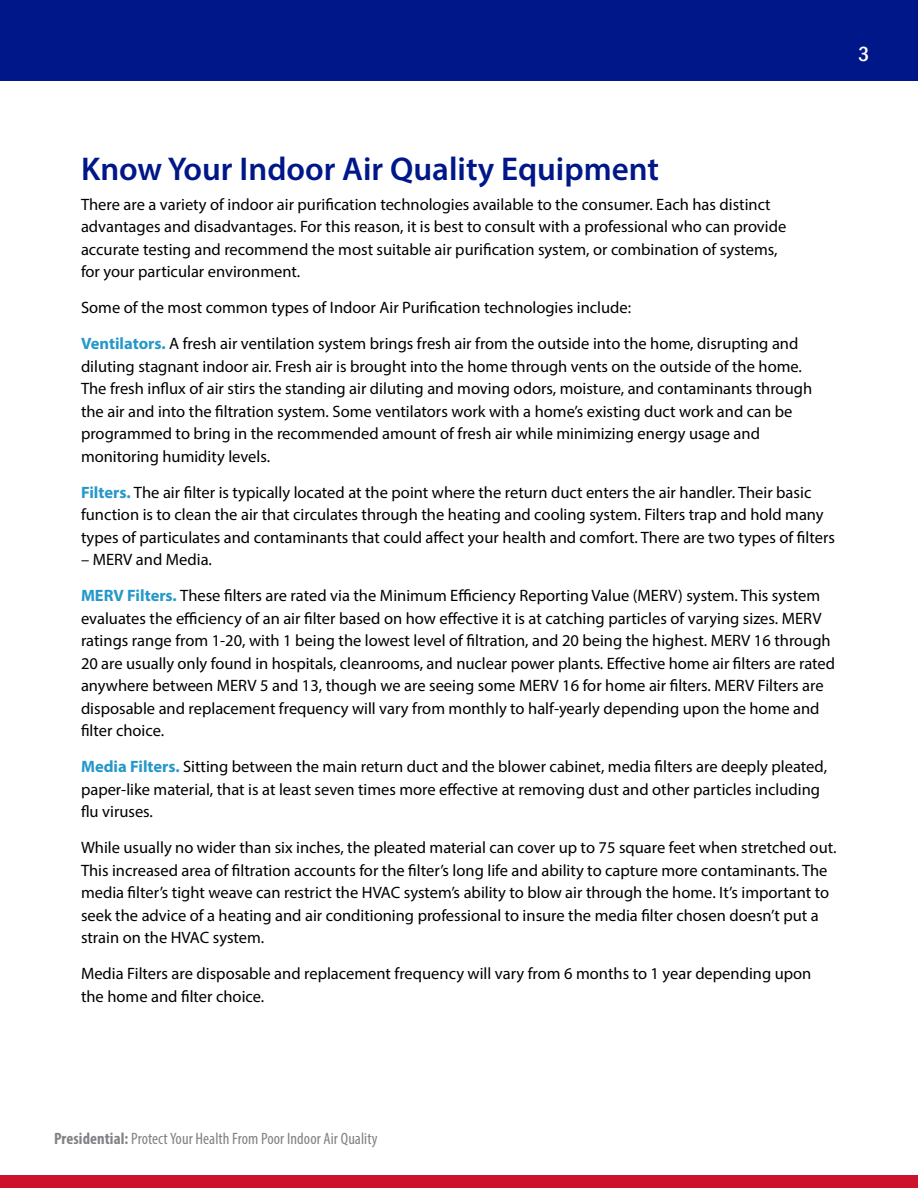
<style>
.page{position:relative;width:918px;height:1188px;background:#fff}
.page>*{position:absolute;margin:0;border:0;box-sizing:border-box;transform-origin:0 0}
.t1{font:600 33px "Myriad Pro";color:#001789}
.t2{font:500 condensed 21px "Franklin Gothic";color:#fff}
.t3{font:16.5px/22.5px "Myriad Pro";color:#000}
.t4{font:condensed 16.5px "Myriad Pro";letter-spacing:.005em;color:#808285}
.s1{font-weight:700;color:#2598c9}
.s2{font-weight:700}
</style>
<div class="page">
<div style="left:0;top:0;width:918px;height:81px;background:#001789"></div>
<div style="left:0;top:1175px;width:918px;height:13px;background:#cd122d"></div>
<p class="t2" style="left:859px;top:41px;width:12px">3</p>
<h1 class="t1" style="left:81px;top:148px;width:580px">Know Your Indoor Air Quality Equipment</h1>
<p class="t3" style="left:81px;top:192px;width:707px">There are a variety of indoor air purification technologies available to the consumer. Each has distinct advantages and disadvantages. For this reason, it is best to consult with a professional who can provide accurate testing and recommend the most suitable air purification system, or combination of systems, for your particular environment.</p>
<p class="t3" style="left:81px;top:289px;width:719px;line-height:36px">Some of the most common types of Indoor Air Purification technologies include:<br><span class="s1">Ventilators.</span> A fresh air ventilation system brings fresh air from the outside into the home, disrupting and</p>
<p class="t3" style="left:81px;top:355px;width:733px">diluting stagnant indoor air. Fresh air is brought into the home through vents on the outside of the home.<br>The fresh influx of air stirs the standing air diluting and moving odors, moisture, and contaminants through the air and into the filtration system. Some ventilators work with a home’s existing duct work and can be programmed to bring in the recommended amount of fresh air while minimizing energy usage and monitoring humidity levels.</p>
<p class="t3" style="left:81px;top:481px;width:755px"><span class="s1">Filters.</span> The air filter is typically located at the point where the return duct enters the air handler. Their basic function is to clean the air that circulates through the heating and cooling system. Filters trap and hold many types of particulates and contaminants that could affect your health and comfort. There are two types of filters</p>
<p class="t3" style="left:81px;top:541px;width:741px;line-height:36px">– MERV and Media.<br><span class="s1">MERV Filters.</span> These filters are rated via the Minimum Efficiency Reporting Value (MERV) system. This system</p>
<p class="t3" style="left:81px;top:607px;width:756px">evaluates the efficiency of an air filter based on how effective it is at catching particles of varying sizes. MERV ratings range from 1-20, with 1 being the lowest level of filtration, and 20 being the highest. MERV 16 through 20 are usually only found in hospitals, cleanrooms, and nuclear power plants. Effective home air filters are rated anywhere between MERV 5 and 13, though we are seeing some MERV 16 for home air filters. MERV Filters are disposable and replacement frequency will vary from monthly to half-yearly depending upon the home and filter choice.</p>
<p class="t3" style="left:81px;top:755px;width:748px"><span class="s1">Media Filters.</span> Sitting between the main return duct and the blower cabinet, media filters are deeply pleated, paper-like material, that is at least seven times more effective at removing dust and other particles including flu viruses.</p>
<p class="t3" style="left:81px;top:836px;width:757px">While usually no wider than six inches, the pleated material can cover up to 75 square feet when stretched out.<br>This increased area of filtration accounts for the filter’s long life and ability to capture more contaminants. The media filter’s tight weave can restrict the HVAC system’s ability to blow air through the home. It’s important to seek the advice of a heating and air conditioning professional to insure the media filter chosen doesn’t put a strain on the HVAC system.</p>
<p class="t3" style="left:81px;top:962px;width:732px">Media Filters are disposable and replacement frequency will vary from 6 months to 1 year depending upon the home and filter choice.</p>
<p class="t4" style="left:54px;top:1129px;width:325px"><span class="s2">Presidential:</span> Protect Your Health From Poor Indoor Air Quality</p>
</div>
